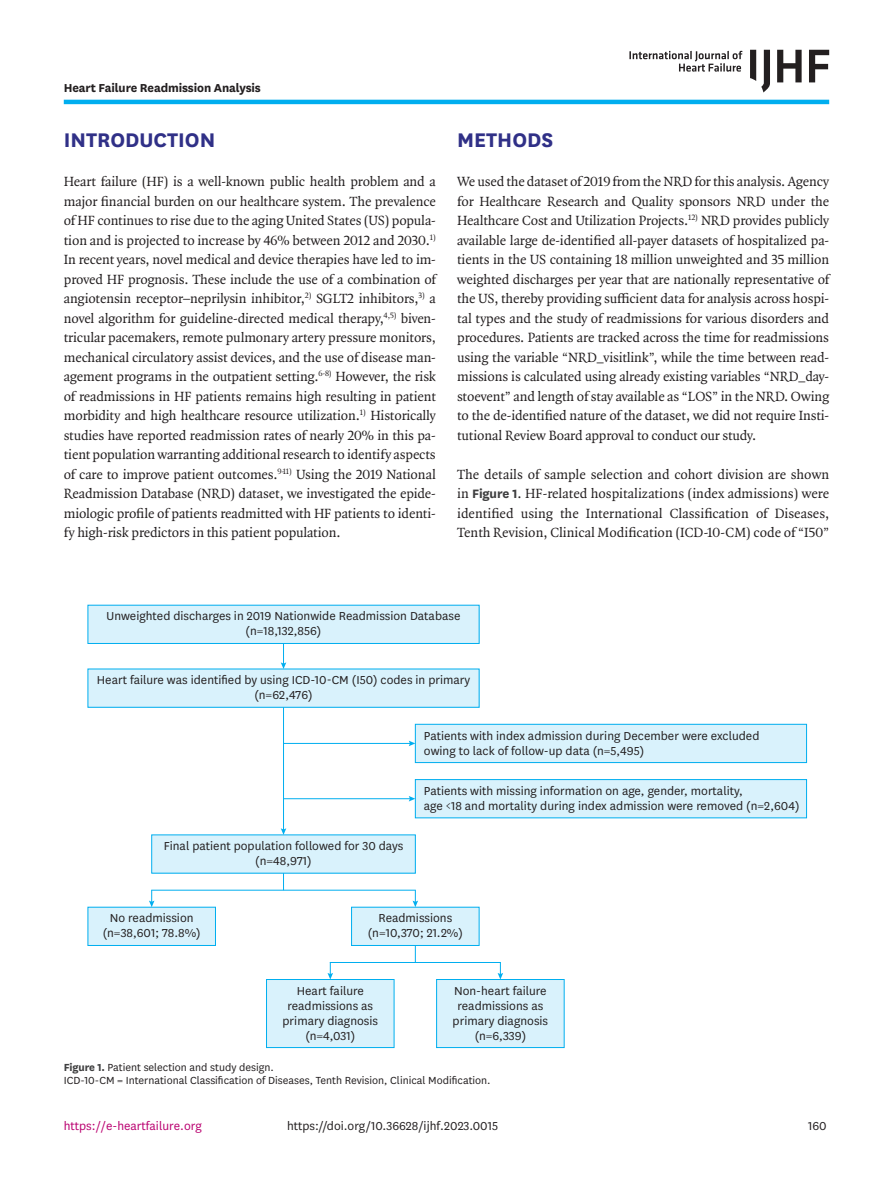
<style>
.page{position:relative;width:893px;height:1191px;background:#fff}
.page>*{position:absolute;margin:0;border:0;box-sizing:border-box;transform-origin:0 0}
.body_title1{font:700 23.1px "National";color:#303087}
.body_p_first{font:14.25px/19.5px "Quadraat OT";letter-spacing:-.01em;color:#231f20;text-align:justify}
.body_p{font:14.25px/19.5px "Quadraat OT";color:#231f20;text-align:justify}
.doi_running_footer{font:13.5px/15px "National";color:#231f20;text-align:center}
.alt-title-type{font:700 13.5px "National";letter-spacing:-.01em;color:#231f20}
.t1{font:13.5px "National";color:#ba0170}
.fig_caption{font:12px/13.5px "National";color:#231f20}
.s1{font-family:"National";font-weight:700;color:#3e3e3f}
.s2{font-weight:700;color:#3e3e3f}
</style>
<div class="page">
<hr style="left:64px;top:100px;width:765px;height:4px;background:#00aeef">
<svg style="left:750px;top:50px;width:79px;height:42px"></svg>
<svg style="left:629px;top:51px;width:113px;height:21px"></svg>
<hr style="left:283px;top:707px;width:1px;height:123px;background:#00aeef">
<svg style="left:281px;top:828px;width:5px;height:6px"></svg>
<hr style="left:284px;top:798px;width:127px;height:1px;background:#00aeef">
<svg style="left:409px;top:796px;width:6px;height:5px"></svg>
<div style="left:88px;top:669px;width:391px;height:38px;background:#d9f2fc"></div>
<div style="left:152px;top:835px;width:263px;height:38px;background:#d9f2fc"></div>
<hr style="left:152px;top:889px;width:263px;height:1px;background:#00aeef">
<svg style="left:149px;top:890px;width:5px;height:16px"></svg>
<svg style="left:413px;top:890px;width:5px;height:16px"></svg>
<svg style="left:283px;top:873px;width:1px;height:16px"></svg>
<hr style="left:330px;top:962px;width:170px;height:1px;background:#00aeef">
<svg style="left:415px;top:945px;width:1px;height:17px"></svg>
<div style="left:88px;top:907px;width:127px;height:38px;background:#d9f2fc"></div>
<div style="left:352px;top:907px;width:127px;height:38px;background:#d9f2fc"></div>
<svg style="left:327px;top:962px;width:6px;height:17px"></svg>
<div style="left:266px;top:979px;width:128px;height:68px;background:#d9f2fc"></div>
<div style="left:266px;top:979px;width:128px;height:69px;border:1px solid #00aeef"></div>
<svg style="left:498px;top:962px;width:5px;height:17px"></svg>
<div style="left:437px;top:979px;width:127px;height:68px;background:#d9f2fc"></div>
<div style="left:436px;top:979px;width:129px;height:69px;border:1px solid #00aeef"></div>
<div style="left:415px;top:779px;width:391px;height:39px;background:#d9f2fc"></div>
<div style="left:415px;top:779px;width:392px;height:39px;border:1px solid #00aeef"></div>
<svg style="left:281px;top:644px;width:5px;height:25px"></svg>
<hr style="left:284px;top:743px;width:127px;height:1px;background:#00aeef">
<svg style="left:409px;top:740px;width:6px;height:6px"></svg>
<div style="left:88px;top:605px;width:391px;height:38px;background:#d9f2fc"></div>
<div style="left:88px;top:605px;width:391px;height:39px;border:1px solid #00aeef"></div>
<div style="left:415px;top:724px;width:391px;height:38px;background:#d9f2fc"></div>
<div style="left:415px;top:724px;width:392px;height:39px;border:1px solid #00aeef"></div>
<p class="alt-title-type" style="left:64px;top:78px;width:199px">Heart Failure Readmission Analysis</p>
<p class="body_title1" style="left:64px;top:124px;width:153px">INTRODUCTION</p>
<p class="body_p_first" style="left:64px;top:172px;width:374px">Heart failure (HF) is a well-known public health problem and a major financial burden on our healthcare system. The prevalence of HF continues to rise due to the aging United States (US) popula&shy;tion and is projected to increase by 46% between 2012 and 2030.<sup>1)<br></sup>In recent years, novel medical and device therapies have led to im&shy;proved HF prognosis. These include the use of a combination of angiotensin receptor–neprilysin inhibitor,<sup>2)</sup> SGLT2 inhibitors,<sup>3)</sup> a novel algorithm for guideline-directed medical therapy,<sup>4,5)</sup> biven&shy;tricular pacemakers, remote pulmonary artery pressure monitors, mechanical circulatory assist devices, and the use of disease man&shy;agement programs in the outpatient setting.<sup>6-8)</sup> However, the risk of readmissions in HF patients remains high resulting in patient morbidity and high healthcare resource utilization.<sup>1)</sup> Historically studies have reported readmission rates of nearly 20% in this pa&shy;tient population warranting additional research to identify aspects of care to improve patient outcomes.<sup>9-11)</sup> Using the 2019 National Readmission Database (NRD) dataset, we investigated the epide&shy;miologic profile of patients readmitted with HF patients to identi&shy;fy high-risk predictors in this patient population.</p>
<p class="body_title1" style="left:457px;top:124px;width:98px">METHODS</p>
<p class="body_p_first" style="left:457px;top:172px;width:374px">We used the dataset of 2019 from the NRD for this analysis. Agency for Healthcare Research and Quality sponsors NRD under the Healthcare Cost and Utilization Projects.<sup>12)</sup> NRD provides publicly available large de-identified all-payer datasets of hospitalized pa&shy;tients in the US containing 18 million unweighted and 35 million weighted discharges per year that are nationally representative of the US, thereby providing sufficient data for analysis across hospi&shy;tal types and the study of readmissions for various disorders and procedures. Patients are tracked across the time for readmissions using the variable “NRD_visitlink”, while the time between read&shy;missions is calculated using already existing variables “NRD_day&shy;stoevent” and length of stay available as “LOS” in the NRD. Owing to the de-identified nature of the dataset, we did not require Insti&shy;tutional Review Board approval to conduct our study.</p>
<p class="body_p" style="left:457px;top:464px;width:374px">The details of sample selection and cohort division are shown in <span class="s1">Figure 1</span>. HF-related hospitalizations (index admissions) were identified using the International Classification of Diseases, Tenth Revision, Clinical Modification (ICD-10-CM) code of “I50”</p>
<p class="doi_running_footer" style="left:107px;top:608px;width:355px">Unweighted discharges in 2019 Nationwide Readmission Database (n=18,132,856)</p>
<p class="doi_running_footer" style="left:97px;top:672px;width:375px">Heart failure was identified by using ICD-10-CM (I50) codes in primary (n=62,476)</p>
<p class="doi_running_footer" style="left:424px;top:727px;width:337px;text-align:left">Patients with index admission during December were excluded owing to lack of follow-up data (n=5,495)</p>
<p class="doi_running_footer" style="left:164px;top:838px;width:241px">Final patient population followed for 30 days (n=48,971)</p>
<p class="doi_running_footer" style="left:424px;top:782px;width:377px;text-align:left">Patients with missing information on age, gender, mortality,<br>age &lt;18 and mortality during index admission were removed (n=2,604)</p>
<p class="doi_running_footer" style="left:103px;top:910px;width:99px">No readmission (n=38,601; 78.8%)</p>
<p class="doi_running_footer" style="left:368px;top:910px;width:97px">Readmissions (n=10,370; 21.2%)</p>
<p class="doi_running_footer" style="left:283px;top:982px;width:97px">Heart failure readmissions as primary diagnosis (n=4,031)</p>
<p class="doi_running_footer" style="left:453px;top:982px;width:97px">Non-heart failure readmissions as primary diagnosis (n=6,339)</p>
<p class="fig_caption" style="left:64px;top:1059px;width:428px"><span class="s2">Figure 1.</span> Patient selection and study design.<br>ICD-10-CM = International Classification of Diseases, Tenth Revision, Clinical Modification.</p>
<p class="t1" style="left:64px;top:1116px;width:140px">https://e-heartfailure.org</p>
<p class="doi_running_footer" style="left:287px;top:1117px;width:213px">https://doi.org/10.36628/ijhf.2023.0015</p>
<p class="doi_running_footer" style="left:808px;top:1117px;width:20px">160</p>
</div>
